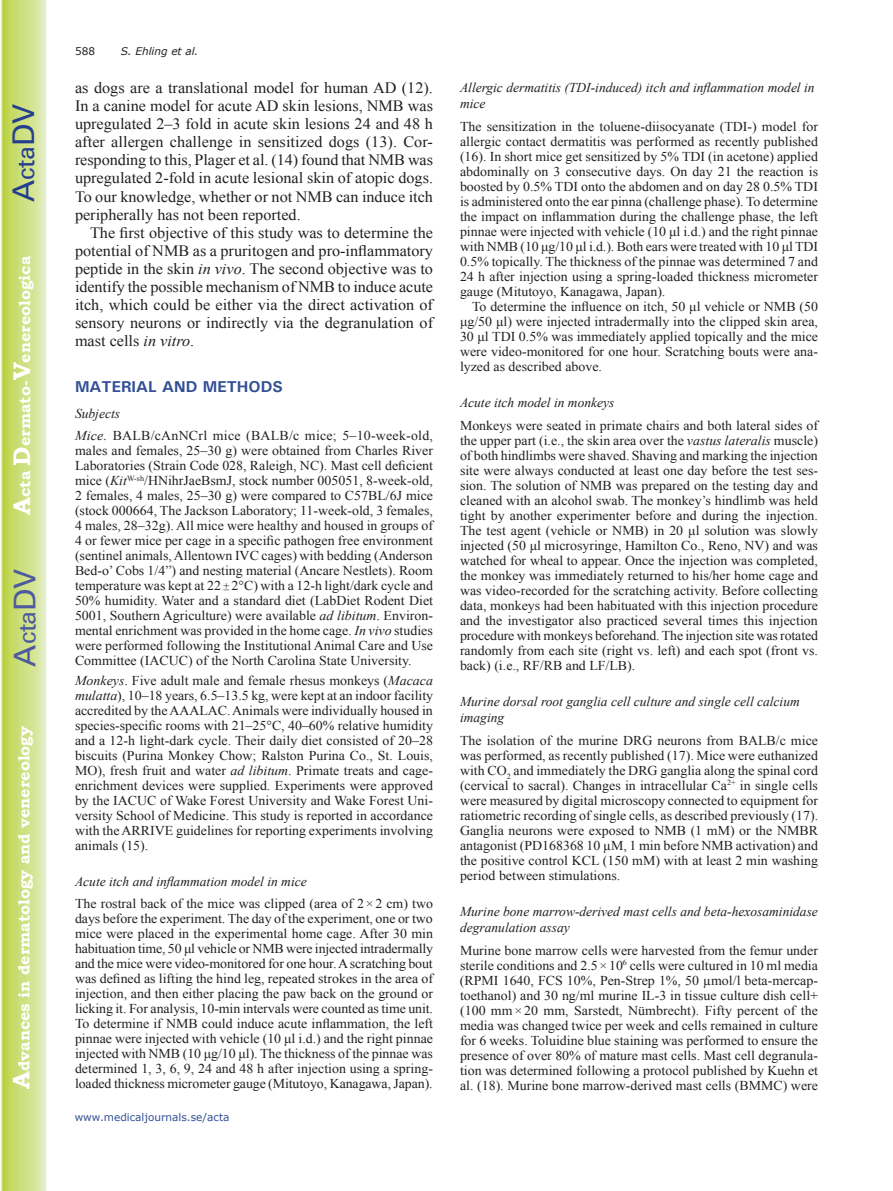
<style>
.page{position:relative;width:893px;height:1191px;background:#fff}
.page>*{position:absolute;margin:0;border:0;box-sizing:border-box;transform-origin:0 0}
.t1{font:30px "Univers";color:#4d5a9e}
.t2{font:30px "Univers";color:#253f8e}
.t3{font:15.75px/18px "Times New Roman";color:#231f20;text-align:justify}
.t4{font:700 15.75px "Bookman Old Style";color:#fff}
.t5{font:700 15.75px "Univers";color:#324f95}
.t6{font:13.5px/15px "Times New Roman";color:#231f20;text-align:justify}
.t7{font:italic 13.5px/16.5px "Times New Roman";color:#231f20}
.t8{font:10.5px "Verdana";color:#324f95}
.t9{font:italic 10.5px "Verdana";color:#231f20}
.t10{font:10.5px "Verdana";color:#231f20}
.s1{font-size:24px}
.s2{font-style:italic}
.s3{font-family:"Perpetua";font-size:10.5px}
</style>
<div class="page">
<svg style="left:1px;top:0;width:45px;height:1191px;background:#cfe084"></svg>
<h1 class="t2" style="left:6px;top:202px;width:100px;rotate:-90deg">A<span class="s1">cta</span>DV</h1>
<p class="t4" style="left:15px;top:515px;width:260px;rotate:-90deg"><span class="s1">A</span>cta <span class="s1">D</span>ermato-<span class="s1">V</span>enereologica</p>
<h1 class="t1" style="left:7px;top:666px;width:100px;rotate:-90deg">A<span class="s1">cta</span>DV</h1>
<p class="t4" style="left:15px;top:1088px;width:364px;rotate:-90deg"><span class="s1">A</span>dvances in dermatology and venereology</p>
<p class="t10" style="left:75px;top:44px;width:22px">588</p>
<p class="t9" style="left:121px;top:44px;width:79px">S. Ehling et al.</p>
<p class="t3" style="left:75px;top:79px;width:360px">as dogs are a translational model for human AD (12).<br>In a canine model for acute AD skin lesions, NMB was upregulated 2–3 fold in acute skin lesions 24 and 48 h after allergen challenge in sensitized dogs (13). Cor&shy;responding to this, Plager et al. (14) found that NMB was upregulated 2-fold in acute lesional skin of atopic dogs.<br>To our knowledge, whether or not NMB can induce itch peripherally has not been reported.</p>
<p class="t3" style="left:75px;top:223px;width:360px;text-indent:15px">The first objective of this study was to determine the potential of NMB as a pruritogen and pro-inflammatory peptide in the skin <span class="s2">in vivo</span>. The second objective was to identify the possible mechanism of NMB to induce acute itch, which could be either via the direct activation of sensory neurons or indirectly via the degranulation of mast cells <span class="s2">in vitro</span>.</p>
<p class="t5" style="left:75px;top:377px;width:209px">MATERIAL AND METHODS</p>
<p class="t6" style="left:75px;top:402px;width:359px;line-height:22.5px"><span class="s2">Subjects<br>Mice.</span> BALB/cAnNCrl mice (BALB/c mice; 5–10-week-old,</p>
<p class="t6" style="left:75px;top:443px;width:360px">males and females, 25–30 g) were obtained from Charles River Laboratories (Strain Code 028, Raleigh, NC). Mast cell deficient mice (<span class="s2">Kit</span><sup>W-sh</sup>/HNihrJaeBsmJ, stock number 005051, 8-week-old, 2 females, 4 males, 25–30 g) were compared to C57BL/6J mice (stock 000664, The Jackson Laboratory; 11-week-old, 3 females, 4 males, 28–32g). All mice were healthy and housed in groups of 4 or fewer mice per cage in a specific pathogen free environment (sentinel animals, Allentown IVC cages) with bedding (Anderson Bed-o’ Cobs 1/4”) and nesting material (Ancare Nestlets). Room temperature was kept at 22 <span class="s3">±</span> 2°C) with a 12-h light/dark cycle and 50% humidity. Water and a standard diet (LabDiet Rodent Diet 5001, Southern Agriculture) were available <span class="s2">ad libitum</span>. Environ&shy;mental enrichment was provided in the home cage. <span class="s2">In vivo</span> studies were performed following the Institutional Animal Care and Use Committee (IACUC) of the North Carolina State University.</p>
<p class="t6" style="left:75px;top:672px;width:360px"><span class="s2">Monkeys</span>. Five adult male and female rhesus monkeys (<span class="s2">Macaca mulatta</span>), 10–18 years, 6.5–13.5 kg, were kept at an indoor facility accredited by the AAALAC. Animals were individually housed in species-specific rooms with 21–25°C, 40–60% relative humidity and a 12-h light-dark cycle. Their daily diet consisted of 20–28 biscuits (Purina Monkey Chow; Ralston Purina Co., St. Louis, MO), fresh fruit and water <span class="s2">ad libitum</span>. Primate treats and cage&shy;enrichment devices were supplied. Experiments were approved by the IACUC of Wake Forest University and Wake Forest Uni&shy;versity School of Medicine. This study is reported in accordance with the ARRIVE guidelines for reporting experiments involving animals (15).</p>
<p class="t7" style="left:75px;top:872px;width:233px">Acute itch and inflammation model in mice</p>
<p class="t6" style="left:75px;top:896px;width:360px">The rostral back of the mice was clipped (area of 2×2 cm) two days before the experiment. The day of the experiment, one or two mice were placed in the experimental home cage. After 30 min habituation time, 50 μl vehicle or NMB were injected intradermally and the mice were video-monitored for one hour. A scratching bout was defined as lifting the hind leg, repeated strokes in the area of injection, and then either placing the paw back on the ground or licking it. For analysis, 10-min intervals were counted as time unit.<br>To determine if NMB could induce acute inflammation, the left pinnae were injected with vehicle (10 μl i.d.) and the right pinnae injected with NMB (10 μg/10 μl). The thickness of the pinnae was determined 1, 3, 6, 9, 24 and 48 h after injection using a spring&shy;loaded thickness micrometer gauge (Mitutoyo, Kanagawa, Japan).</p>
<p class="t8" style="left:75px;top:1109px;width:156px">www.medicaljournals.se/acta</p>
<p class="t7" style="left:460px;top:79px;width:356px">Allergic dermatitis (TDI-induced) itch and inflammation model in mice</p>
<p class="t6" style="left:460px;top:119px;width:360px">The sensitization in the toluene-diisocyanate (TDI-) model for allergic contact dermatitis was performed as recently published (16). In short mice get sensitized by 5% TDI (in acetone) applied abdominally on 3 consecutive days. On day 21 the reaction is boosted by 0.5% TDI onto the abdomen and on day 28 0.5% TDI is administered onto the ear pinna (challenge phase). To determine the impact on inflammation during the challenge phase, the left pinnae were injected with vehicle (10 μl i.d.) and the right pinnae with NMB (10 μg/10 μl i.d.). Both ears were treated with 10 μl TDI 0.5% topically. The thickness of the pinnae was determined 7 and 24 h after injection using a spring-loaded thickness micrometer gauge (Mitutoyo, Kanagawa, Japan).</p>
<p class="t6" style="left:460px;top:299px;width:360px;text-indent:12px">To determine the influence on itch, 50 μl vehicle or NMB (50 μg/50 μl) were injected intradermally into the clipped skin area, 30 μl TDI 0.5% was immediately applied topically and the mice were video-monitored for one hour. Scratching bouts were ana&shy;lyzed as described above.</p>
<p class="t7" style="left:460px;top:394px;width:156px">Acute itch model in monkeys</p>
<p class="t6" style="left:460px;top:417px;width:360px">Monkeys were seated in primate chairs and both lateral sides of the upper part (i.e., the skin area over the <span class="s2">vastus lateralis</span> muscle) of both hindlimbs were shaved. Shaving and marking the injection site were always conducted at least one day before the test ses&shy;sion. The solution of NMB was prepared on the testing day and cleaned with an alcohol swab. The monkey’s hindlimb was held tight by another experimenter before and during the injection.<br>The test agent (vehicle or NMB) in 20 μl solution was slowly injected (50 μl microsyringe, Hamilton Co., Reno, NV) and was watched for wheal to appear. Once the injection was completed, the monkey was immediately returned to his/her home cage and was video-recorded for the scratching activity. Before collecting data, monkeys had been habituated with this injection procedure and the investigator also practiced several times this injection procedure with monkeys beforehand. The injection site was rotated randomly from each site (right vs. left) and each spot (front vs. back) (i.e., RF/RB and LF/LB).</p>
<p class="t7" style="left:460px;top:692px;width:341px">Murine dorsal root ganglia cell culture and single cell calcium imaging</p>
<p class="t6" style="left:460px;top:732px;width:360px">The isolation of the murine DRG neurons from BALB/c mice was performed, as recently published (17). Mice were euthanized with CO<sub>2</sub> and immediately the DRG ganglia along the spinal cord (cervical to sacral). Changes in intracellular Ca<sup>2+</sup> in single cells were measured by digital microscopy connected to equipment for ratiometric recording of single cells, as described previously (17).<br>Ganglia neurons were exposed to NMB (1 mM) or the NMBR antagonist (PD168368 10 µM, 1 min before NMB activation) and the positive control KCL (150 mM) with at least 2 min washing period between stimulations.</p>
<p class="t7" style="left:460px;top:902px;width:359px">Murine bone marrow-derived mast cells and beta-hexosaminidase degranulation assay</p>
<p class="t6" style="left:460px;top:942px;width:360px">Murine bone marrow cells were harvested from the femur under sterile conditions and 2.5×10<sup>6</sup> cells were cultured in 10 ml media (RPMI 1640, FCS 10%, Pen-Strep 1%, 50 µmol/l beta-mercap&shy;toethanol) and 30 ng/ml murine IL-3 in tissue culture dish cell+ (100 mm×20 mm, Sarstedt, Nümbrecht). Fifty percent of the media was changed twice per week and cells remained in culture for 6 weeks. Toluidine blue staining was performed to ensure the presence of over 80% of mature mast cells. Mast cell degranula&shy;tion was determined following a protocol published by Kuehn et al. (18). Murine bone marrow-derived mast cells (BMMC) were</p>
</div>
